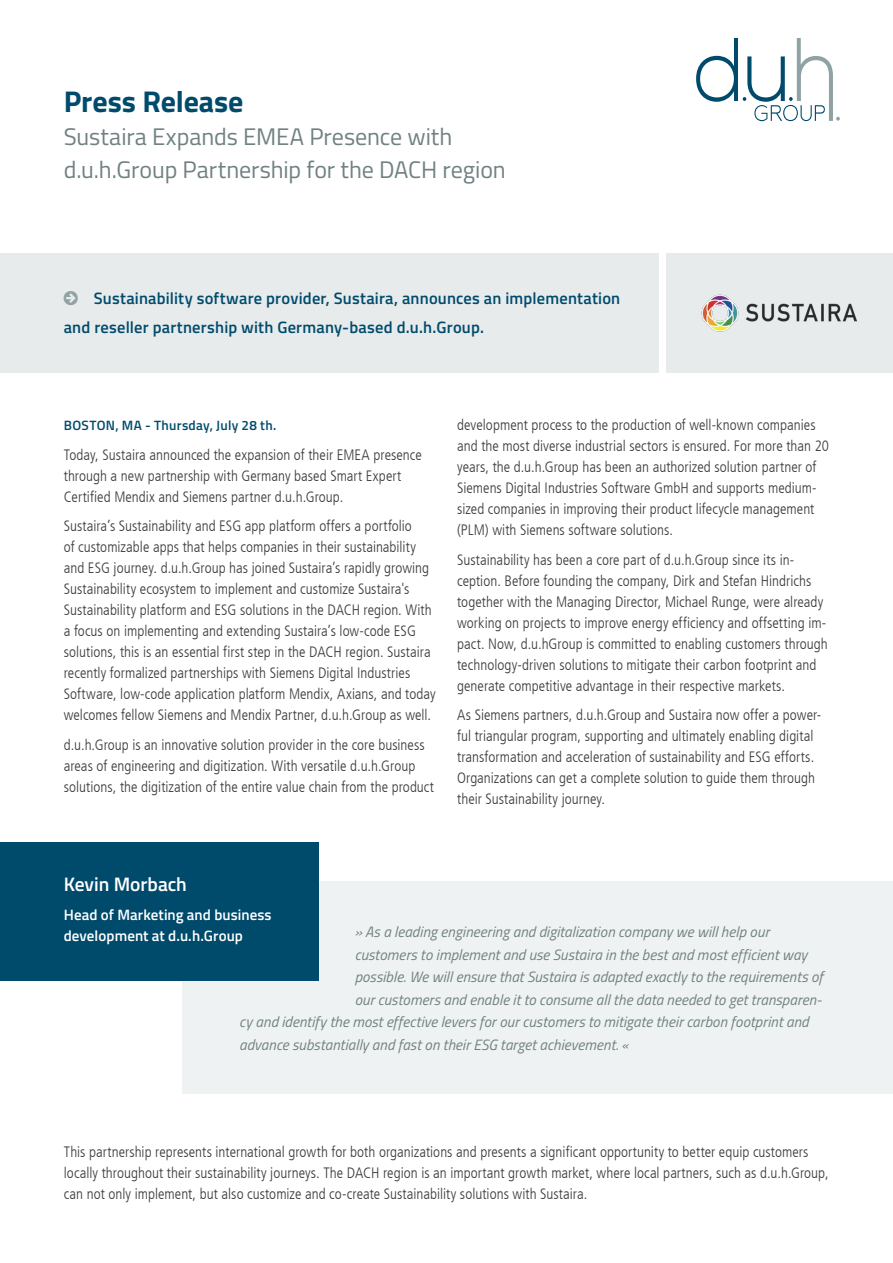
<style>
.page{position:relative;width:893px;height:1263px;background:#fff}
.page>*{position:absolute;margin:0;border:0;box-sizing:border-box;transform-origin:0 0}
.t1{font:700 30px "Titillium";letter-spacing:-.005em;color:#004b6c}
.t2{font:24px/33px "Titillium";letter-spacing:-.005em;color:#718182}
.t3{font:600 19.5px "Titillium";letter-spacing:-.005em;color:#fff}
.t4{font:600 16.5px/28.5px "Titillium";letter-spacing:.01em;color:#004b6c}
.t5{font:300 condensed 15px/21px "Frutiger";color:#3c3c3b}
.t6{font:italic 15px "Titillium";letter-spacing:.005em;color:#718182}
.t7{font:600 15px/21px "Titillium";letter-spacing:.005em;color:#fff}
.t8{font:600 13.5px "Titillium";letter-spacing:.02em;color:#004b6c}
</style>
<div class="page">
<svg style="left:696px;top:38px;width:144px;height:84px"></svg>
<div style="left:0;top:253px;width:658px;height:120px;background:#e7ebec"></div>
<div style="left:666px;top:253px;width:227px;height:120px;background:#e7ebec"></div>
<img style="left:702px;top:294px;width:155px;height:38px">
<div style="left:183px;top:881px;width:710px;height:213px;background:#eff2f2"></div>
<div style="left:0;top:842px;width:319px;height:139px;background:#004b6c"></div>
<h1 class="t1" style="left:64px;top:78px;width:181px">Press Release</h1>
<h2 class="t2" style="left:64px;top:119px;width:444px">Sustaira Expands EMEA Presence with d.u.h.Group Partnership for the DACH region</h2>
<p class="t4" style="left:64px;top:283px;width:558px;text-indent:30px">Sustainability software provider, Sustaira, announces an implementation and reseller partnership with Germany-based d.u.h.Group.</p>
<p class="t8" style="left:64px;top:415px;width:214px">BOSTON, MA - Thursday, July 28 th.</p>
<p class="t5" style="left:64px;top:444px;width:360px">Today, Sustaira announced the expansion of their EMEA presence through a new partnership with Germany based Smart Expert<br>Certified Mendix and Siemens partner d.u.h.Group.</p>
<p class="t5" style="left:64px;top:516px;width:373px">Sustaira’s Sustainability and ESG app platform offers a portfolio<br>of customizable apps that helps companies in their sustainability and ESG journey. d.u.h.Group has joined Sustaira’s rapidly growing Sustainability ecosystem to implement and customize Sustaira's Sustainability platform and ESG solutions in the DACH region. With a focus on implementing and extending Sustaira’s low-code ESG solutions, this is an essential first step in the DACH region. Sustaira recently formalized partnerships with Siemens Digital Industries Software, low-code application platform Mendix, Axians, and today welcomes fellow Siemens and Mendix Partner, d.u.h.Group as well.</p>
<p class="t5" style="left:64px;top:734px;width:372px">d.u.h.Group is an innovative solution provider in the core business areas of engineering and digitization. With versatile d.u.h.Group solutions, the digitization of the entire value chain from the product</p>
<p class="t5" style="left:457px;top:415px;width:373px">development process to the production of well-known companies and the most diverse industrial sectors is ensured. For more than 20 years, the d.u.h.Group has been an authorized solution partner of Siemens Digital Industries Software GmbH and supports medium&shy;sized companies in improving their product lifecycle management (PLM) with Siemens software solutions.</p>
<p class="t5" style="left:457px;top:549px;width:372px">Sustainability has been a core part of d.u.h.Group since its in&shy;ception. Before founding the company, Dirk and Stefan Hindrichs together with the Managing Director, Michael Runge, were already working on projects to improve energy efficiency and offsetting im&shy;pact. Now, d.u.hGroup is committed to enabling customers through technology-driven solutions to mitigate their carbon footprint and generate competitive advantage in their respective markets.</p>
<p class="t5" style="left:457px;top:705px;width:366px">As Siemens partners, d.u.h.Group and Sustaira now offer a power&shy;ful triangular program, supporting and ultimately enabling digital transformation and acceleration of sustainability and ESG efforts.<br>Organizations can get a complete solution to guide them through their Sustainability journey.</p>
<h3 class="t3" style="left:64px;top:869px;width:125px">Kevin Morbach</h3>
<p class="t7" style="left:64px;top:904px;width:209px">Head of Marketing and business development at d.u.h.Group</p>
<p class="t6" style="left:355px;top:921px;width:416px">» As a leading engineering and digitalization company we will help our</p>
<p class="t6" style="left:355px;top:943px;width:454px">customers to implement and use Sustaira in the best and most efficient way</p>
<p class="t6" style="left:355px;top:966px;width:470px">possible. We will ensure that Sustaira is adapted exactly to the requirements of</p>
<p class="t6" style="left:355px;top:988px;width:469px">our customers and enable it to consume all the data needed to get transparen-</p>
<p class="t6" style="left:239px;top:1011px;width:571px">cy and identify the most effective levers for our customers to mitigate their carbon footprint and</p>
<p class="t6" style="left:239px;top:1033px;width:390px">advance substantially and fast on their ESG target achievement. «</p>
<p class="t5" style="left:64px;top:1142px;width:766px">This partnership represents international growth for both organizations and presents a significant opportunity to better equip customers locally throughout their sustainability journeys. The DACH region is an important growth market, where local partners, such as d.u.h.Group, can not only implement, but also customize and co-create Sustainability solutions with Sustaira.</p>
</div>
